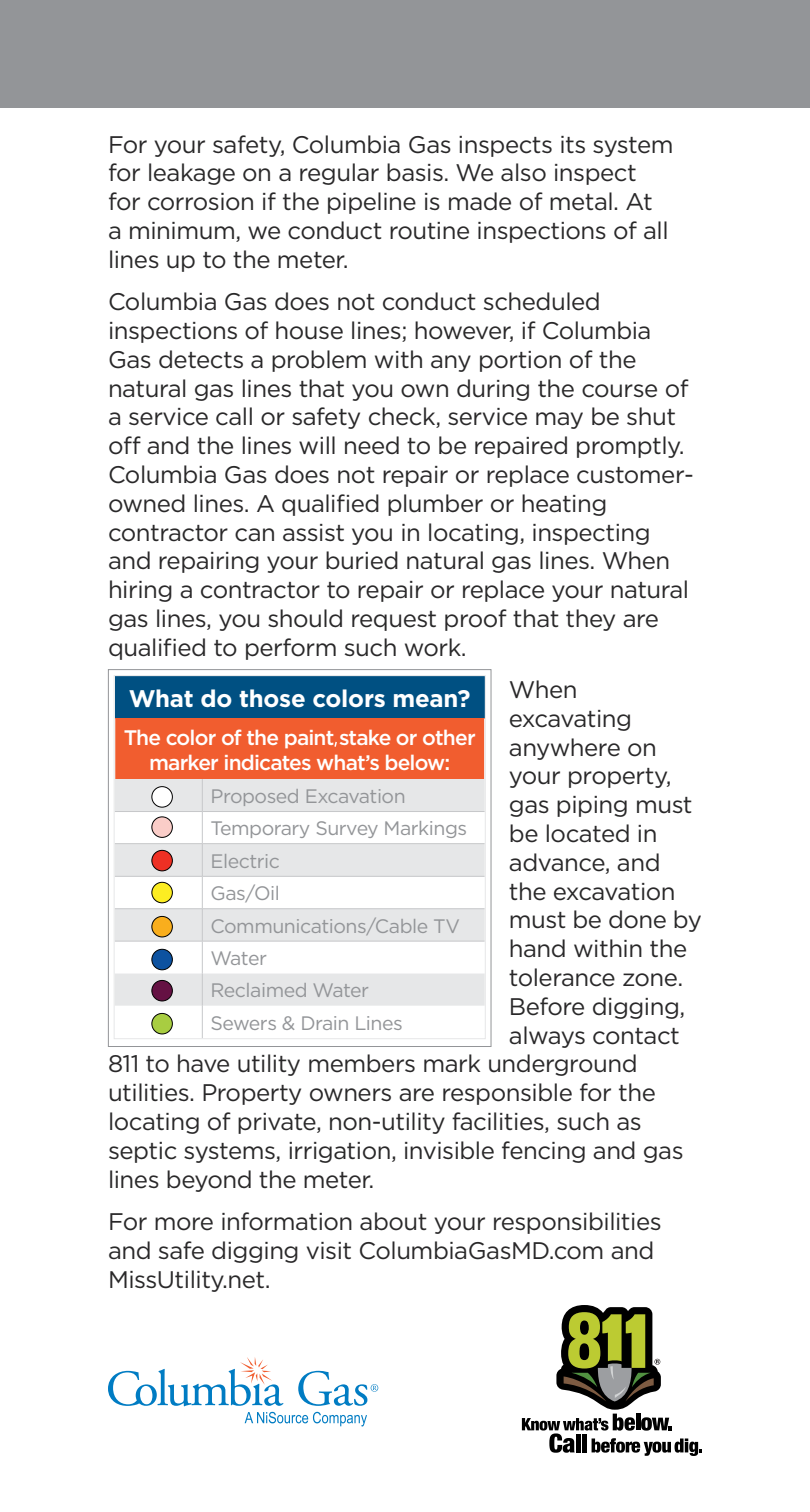
<style>
.page{position:relative;width:810px;height:1512px;background:#fff}
.page>*{position:absolute;margin:0;border:0;box-sizing:border-box;transform-origin:0 0}
.t1{font:24px/28.8px "Gotham";letter-spacing:-.02em;color:#292829}
.t2{font:700 24px "Gotham";letter-spacing:-.01em;color:#fff}
.t3{font:500 21px/25.2px "Gotham";letter-spacing:-.04em;color:#fff;text-align:center}
.t4{font:19.5px/32.4px "Gotham";letter-spacing:-.025em;color:#939598}
</style>
<div class="page">
<svg style="left:108px;top:1357px;width:175px;height:49px"></svg>
<svg style="left:298px;top:1371px;width:80px;height:35px"></svg>
<svg style="left:245px;top:1412px;width:122px;height:15px"></svg>
<svg style="left:522px;top:1305px;width:180px;height:151px"></svg>
<div style="left:0;top:0;width:810px;height:108px;background:#939598"></div>
<div style="left:115px;top:676px;width:370px;height:43px;background:#005082"></div>
<div style="left:115px;top:719px;width:370px;height:60px;background:#f15d2f"></div>
<div style="left:116px;top:779px;width:368px;height:32px;background:#e6e7e8"></div>
<div style="left:116px;top:844px;width:368px;height:32px;background:#e6e7e8"></div>
<svg style="left:116px;top:909px;width:368px;height:97px"></svg>
<hr style="left:202px;top:779px;width:1px;height:32px;background:#c7c8ca">
<hr style="left:115px;top:811px;width:87px;height:1px;background:#c7c8ca">
<hr style="left:202px;top:811px;width:283px;height:1px;background:#c7c8ca">
<hr style="left:202px;top:812px;width:1px;height:31px;background:#c7c8ca">
<hr style="left:115px;top:843px;width:87px;height:1px;background:#c7c8ca">
<hr style="left:202px;top:843px;width:283px;height:1px;background:#c7c8ca">
<hr style="left:202px;top:844px;width:1px;height:32px;background:#c7c8ca">
<hr style="left:115px;top:876px;width:87px;height:1px;background:#c7c8ca">
<hr style="left:202px;top:876px;width:283px;height:1px;background:#c7c8ca">
<hr style="left:202px;top:877px;width:1px;height:31px;background:#c7c8ca">
<hr style="left:115px;top:908px;width:87px;height:1px;background:#c7c8ca">
<hr style="left:202px;top:908px;width:283px;height:1px;background:#c7c8ca">
<hr style="left:202px;top:909px;width:1px;height:32px;background:#c7c8ca">
<hr style="left:115px;top:941px;width:87px;height:1px;background:#c7c8ca">
<hr style="left:202px;top:941px;width:283px;height:1px;background:#c7c8ca">
<hr style="left:202px;top:941px;width:1px;height:33px;background:#c7c8ca">
<hr style="left:202px;top:974px;width:1px;height:32px;background:#c7c8ca">
<hr style="left:202px;top:1006px;width:1px;height:32px;background:#c7c8ca">
<div style="left:114px;top:675px;width:372px;height:364px;border:1px solid #e6e7e8"></div>
<div style="left:152px;top:787px;width:20px;height:20px;background:#fff;border-radius:50%"></div>
<div style="left:152px;top:787px;width:20px;height:20px;border:1px solid #000;border-radius:50%"></div>
<div style="left:152px;top:817px;width:20px;height:20px;background:#facdc8;border-radius:50%"></div>
<div style="left:152px;top:817px;width:20px;height:20px;border:1px solid #000;border-radius:50%"></div>
<div style="left:152px;top:850px;width:20px;height:21px;background:#ee3024;border-radius:50%"></div>
<div style="left:152px;top:850px;width:20px;height:21px;border:1px solid #000;border-radius:50%"></div>
<div style="left:152px;top:882px;width:20px;height:21px;background:#fced22;border-radius:50%"></div>
<div style="left:152px;top:882px;width:20px;height:21px;border:1px solid #000;border-radius:50%"></div>
<div style="left:152px;top:916px;width:20px;height:21px;background:#f9ae1d;border-radius:50%"></div>
<div style="left:152px;top:916px;width:20px;height:21px;border:1px solid #000;border-radius:50%"></div>
<div style="left:152px;top:949px;width:20px;height:21px;background:#0d52a0;border-radius:50%"></div>
<div style="left:152px;top:949px;width:20px;height:21px;border:1px solid #000;border-radius:50%"></div>
<div style="left:152px;top:980px;width:20px;height:21px;background:#651143;border-radius:50%"></div>
<div style="left:152px;top:980px;width:20px;height:21px;border:1px solid #000;border-radius:50%"></div>
<div style="left:152px;top:1013px;width:20px;height:21px;background:#a8cd41;border-radius:50%"></div>
<div style="left:152px;top:1013px;width:20px;height:21px;border:1px solid #000;border-radius:50%"></div>
<div style="left:108px;top:669px;width:383px;height:378px;border:1px solid #939598"></div>
<svg style="left:334px;top:741px;width:3px;height:6px"></svg>
<p class="t1" style="left:108px;top:129px;width:567px">For your safety, Columbia Gas inspects its system for leakage on a regular basis. We also inspect for corrosion if the pipeline is made of metal. At<br>a minimum, we conduct routine inspections of all lines up to the meter.</p>
<p class="t1" style="left:108px;top:287px;width:588px">Columbia Gas does not conduct scheduled inspections of house lines; however, if Columbia Gas detects a problem with any portion of the natural gas lines that you own during the course of a service call or safety check, service may be shut off and the lines will need to be repaired promptly.<br>Columbia Gas does not repair or replace customer&shy;owned lines. A qualified plumber or heating contractor can assist you in locating, inspecting and repairing your buried natural gas lines. When hiring a contractor to repair or replace your natural gas lines, you should request proof that they are qualified to perform such work.</p>
<p class="t1" style="left:509px;top:675px;width:70px">When</p>
<p class="t1" style="left:509px;top:703px;width:125px">excavating</p>
<p class="t1" style="left:509px;top:732px;width:150px">anywhere on</p>
<p class="t1" style="left:509px;top:761px;width:164px">your property,</p>
<p class="t1" style="left:509px;top:790px;width:185px">gas piping must</p>
<p class="t1" style="left:509px;top:819px;width:150px">be located in</p>
<p class="t1" style="left:509px;top:847px;width:153px">advance, and</p>
<p class="t1" style="left:509px;top:876px;width:168px">the excavation</p>
<p class="t1" style="left:509px;top:905px;width:195px">must be done by</p>
<p class="t1" style="left:509px;top:934px;width:180px">hand within the</p>
<p class="t1" style="left:509px;top:963px;width:176px">tolerance zone.</p>
<p class="t1" style="left:509px;top:991px;width:178px">Before digging,</p>
<p class="t1" style="left:509px;top:1020px;width:173px">always contact</p>
<p class="t1" style="left:108px;top:1049px;width:531px">811 to have utility members mark underground</p>
<p class="t1" style="left:108px;top:1078px;width:549px">utilities. Property owners are responsible for the</p>
<p class="t1" style="left:108px;top:1107px;width:535px">locating of private, non-utility facilities, such as</p>
<p class="t1" style="left:108px;top:1135px;width:577px">septic systems, irrigation, invisible fencing and gas</p>
<p class="t1" style="left:108px;top:1164px;width:268px">lines beyond the meter.</p>
<p class="t1" style="left:108px;top:1207px;width:555px">For more information about your responsibilities and safe digging visit ColumbiaGasMD.com and<br>MissUtility.net.</p>
<p class="t2" style="left:129px;top:683px;width:343px">What do those colors mean?</p>
<p class="t3" style="left:124px;top:724px;width:353px">The color of the paint stake or other marker indicates what’s below:</p>
<p class="t4" style="left:210px;top:780px;width:258px">Proposed Excavation<br>Temporary Survey Markings<br>Electric<br>Gas/Oil<br>Communications/Cable TV<br>Water<br>Reclaimed Water<br>Sewers &amp; Drain Lines</p>
</div>
